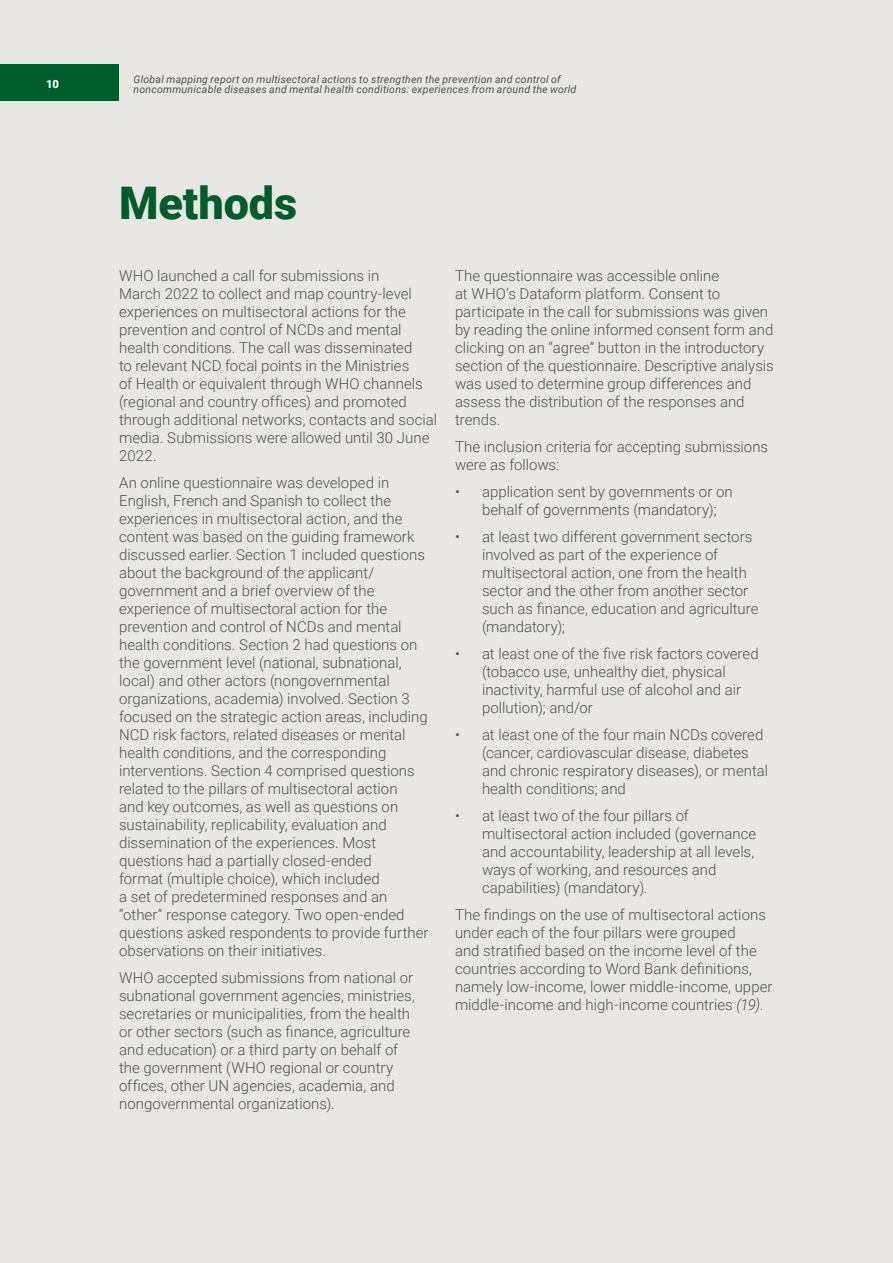
<style>
.page{position:relative;width:893px;height:1263px;background:#e8e7e4}
.page>*{position:absolute;margin:0;border:0;box-sizing:border-box;transform-origin:0 0}
.t1{font:900 45px "Roboto";color:#005d2b}
.t2{font:300 15px/18px "Roboto";color:#4d5350}
.t3{font:900 11.25px "Roboto";color:#fff}
.t4{font:italic 10.5px/10.5px "Roboto";letter-spacing:.02em;color:#4d5350}
.s1{font-style:italic}
</style>
<div class="page">
<div style="left:0;top:64px;width:119px;height:36px;background:#005d2b"></div>
<p class="t3" style="left:46px;top:76px;width:14px">10</p>
<p class="t4" style="left:134px;top:73px;width:444px">Global mapping report on multisectoral actions to strengthen the prevention and control of noncommunicable diseases and mental health conditions: experiences from around the world</p>
<h1 class="t1" style="left:119px;top:172px;width:179px">Methods</h1>
<p class="t2" style="left:119px;top:266px;width:320px">WHO launched a call for submissions in<br>March 2022 to collect and map country-level experiences on multisectoral actions for the prevention and control of NCDs and mental health conditions. The call was disseminated<br>to relevant NCD focal points in the Ministries<br>of Health or equivalent through WHO channels (regional and country offices) and promoted through additional networks, contacts and social media. Submissions were allowed until 30 June 2022.</p>
<p class="t2" style="left:119px;top:473px;width:311px">An online questionnaire was developed in English, French and Spanish to collect the experiences in multisectoral action, and the content was based on the guiding framework discussed earlier. Section 1 included questions about the background of the applicant/ government and a brief overview of the experience of multisectoral action for the prevention and control of NCDs and mental health conditions. Section 2 had questions on the government level (national, subnational, local) and other actors (nongovernmental organizations, academia) involved. Section 3 focused on the strategic action areas, including NCD risk factors, related diseases or mental health conditions, and the corresponding interventions. Section 4 comprised questions related to the pillars of multisectoral action<br>and key outcomes, as well as questions on sustainability, replicability, evaluation and dissemination of the experiences. Most questions had a partially closed-ended<br>format (multiple choice), which included<br>a set of predetermined responses and an “other” response category. Two open-ended questions asked respondents to provide further observations on their initiatives.</p>
<p class="t2" style="left:119px;top:968px;width:297px">WHO accepted submissions from national or subnational government agencies, ministries, secretaries or municipalities, from the health or other sectors (such as finance, agriculture and education) or a third party on behalf of the government (WHO regional or country offices, other UN agencies, academia, and nongovernmental organizations).</p>
<p class="t2" style="left:455px;top:266px;width:320px">The questionnaire was accessible online<br>at WHO’s Dataform platform. Consent to participate in the call for submissions was given by reading the online informed consent form and clicking on an “agree” button in the introductory section of the questionnaire. Descriptive analysis was used to determine group differences and assess the distribution of the responses and trends.</p>
<p class="t2" style="left:455px;top:437px;width:315px">The inclusion criteria for accepting submissions were as follows:</p>
<p class="t2" style="left:482px;top:482px;width:252px;text-indent:-27px">• application sent by governments or on behalf of governments (mandatory);</p>
<p class="t2" style="left:482px;top:527px;width:278px;text-indent:-27px">• at least two different government sectors involved as part of the experience of multisectoral action, one from the health sector and the other from another sector such as finance, education and agriculture (mandatory);</p>
<p class="t2" style="left:482px;top:644px;width:278px;text-indent:-27px">• at least one of the five risk factors covered (tobacco use, unhealthy diet, physical inactivity, harmful use of alcohol and air pollution); and/or</p>
<p class="t2" style="left:482px;top:725px;width:288px;text-indent:-27px">• at least one of the four main NCDs covered (cancer, cardiovascular disease, diabetes and chronic respiratory diseases), or mental health conditions; and</p>
<p class="t2" style="left:482px;top:806px;width:276px;text-indent:-27px">• at least two of the four pillars of multisectoral action included (governance and accountability, leadership at all levels, ways of working, and resources and capabilities) (mandatory).</p>
<p class="t2" style="left:455px;top:905px;width:319px">The findings on the use of multisectoral actions under each of the four pillars were grouped<br>and stratified based on the income level of the countries according to Word Bank definitions, namely low-income, lower middle-income, upper middle-income and high-income countries <span class="s1">(19)</span>.</p>
</div>
